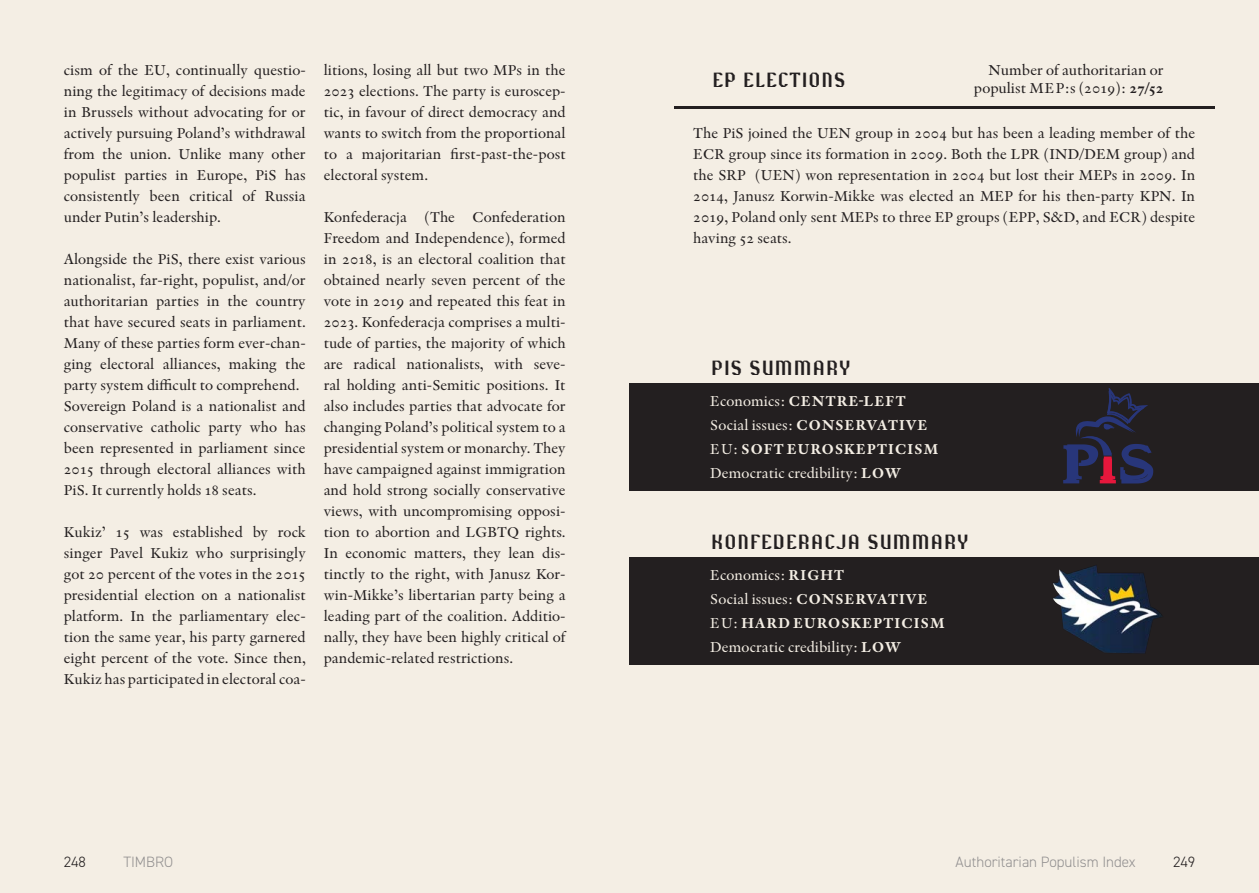
<style>
.page{position:relative;width:1259px;height:893px;background:#f4eee4}
.page>*{position:absolute;margin:0;border:0;box-sizing:border-box;transform-origin:0 0}
.Inforuta_Titel{font:21px "Resistance";letter-spacing:.06em;color:#231f20}
.Brödtext_efter_rubrik{font:15px/21px "Indigo Antiqua Pro Text";color:#231f20;text-align:justify}
.Inforuta{font:15px "Indigo Antiqua 2";color:#f4eee4}
.Inforuta-2{font:700 15px "Indigo Antiqua 2";letter-spacing:.08em;color:#f4eee4}
.Inforuta-3{font:15px "Indigo Antiqua 2";color:#231f20}
.t1{font:300 15px "DIN2014";color:#929090}
.t2{font:300 15px "DIN2014";color:#231f20}
.s1{font-weight:700}
.s2{font-weight:400}
</style>
<div class="page">
<hr style="left:674px;top:106px;width:540px;height:2px;background:#231f20">
<div style="left:629px;top:384px;width:630px;height:107px;background:#231f20"></div>
<div style="left:629px;top:558px;width:630px;height:107px;background:#231f20"></div>
<svg style="left:1063px;top:388px;width:90px;height:95px"></svg>
<img style="left:1053px;top:565px;width:109px;height:88px">
<p class="Brödtext_efter_rubrik" style="left:64px;top:60px;width:243px">cism of the EU, continually questio&shy;ning the legitimacy of decisions made in Brussels without advocating for or actively pursuing Poland’s withdrawal from the union. Unlike many other populist parties in Europe, PiS has consistently been critical of Russia under Putin’s leadership.</p>
<p class="Brödtext_efter_rubrik" style="left:64px;top:249px;width:243px">Alongside the PiS, there exist various nationalist, far-right, populist, and/or authoritarian parties in the country that have secured seats in parliament.<br>Many of these parties form ever-chan&shy;ging electoral alliances, making the party system difficult to comprehend.</p>
<p class="Brödtext_efter_rubrik" style="left:64px;top:396px;width:243px">Sovereign Poland is a nationalist and conservative catholic party who has been represented in parliament since 2015 through electoral alliances with PiS. It currently holds 18 seats.</p>
<p class="Brödtext_efter_rubrik" style="left:64px;top:522px;width:243px">Kukiz’ 15 was established by rock singer Pavel Kukiz who surprisingly got 20 percent of the votes in the 2015 presidential election on a nationalist platform. In the parliamentary elec&shy;tion the same year, his party garnered eight percent of the vote. Since then, Kukiz has participated in electoral coa-</p>
<p class="Brödtext_efter_rubrik" style="left:324px;top:60px;width:243px">litions, losing all but two MPs in the 2023 elections. The party is euroscep&shy;tic, in favour of direct democracy and wants to switch from the proportional to a majoritarian first-past-the-post electoral system.</p>
<p class="Brödtext_efter_rubrik" style="left:324px;top:207px;width:243px">Konfederacja (The Confederation Freedom and Independence), formed in 2018, is an electoral coalition that obtained nearly seven percent of the vote in 2019 and repeated this feat in 2023. Konfederacja comprises a multi&shy;tude of parties, the majority of which are radical nationalists, with seve&shy;ral holding anti-Semitic positions. It also includes parties that advocate for changing Poland’s political system to a presidential system or monarchy. They have campaigned against immigration and hold strong socially conservative views, with uncompromising opposi&shy;tion to abortion and LGBTQ rights.<br>In economic matters, they lean dis&shy;tinctly to the right, with Janusz Kor&shy;win-Mikke’s libertarian party being a leading part of the coalition. Additio&shy;nally, they have been highly critical of pandemic-related restrictions.</p>
<p class="Inforuta-3" style="left:988px;top:59px;width:177px">Number of authoritarian or</p>
<p class="Inforuta-3" style="left:974px;top:77px;width:191px">populist MEP:s (2019): <span class="s1">27/52</span></p>
<p class="Brödtext_efter_rubrik" style="left:693px;top:123px;width:503px">The PiS joined the UEN group in 2004 but has been a leading member of the ECR group since its formation in 2009. Both the LPR (IND/DEM group) and the SRP (UEN) won representation in 2004 but lost their MEPs in 2009. In 2014, Janusz Korwin-Mikke was elected an MEP for his then-party KPN. In 2019, Poland only sent MEPs to three EP groups (EPP, S&amp;D, and ECR) despite having 52 seats.</p>
<p class="Inforuta_Titel" style="left:712px;top:68px;width:134px">EP ELECTIONS</p>
<p class="Inforuta_Titel" style="left:711px;top:356px;width:140px">PIS SUMMARY</p>
<p class="Inforuta-2" style="left:710px;top:391px;width:197px"><span class="s2">Economics:</span> CENTRE-LEFT</p>
<p class="Inforuta" style="left:710px;top:415px;width:219px">Social issues: <span class="s1">CONSERVATIVE</span></p>
<p class="Inforuta-2" style="left:710px;top:439px;width:229px"><span class="s2">EU:</span> SOFT EUROSKEPTICISM</p>
<p class="Inforuta" style="left:710px;top:463px;width:192px">Democratic credibility: <span class="s1">LOW</span></p>
<p class="Inforuta_Titel" style="left:711px;top:530px;width:258px">KONFEDERACJA SUMMARY</p>
<p class="Inforuta" style="left:710px;top:565px;width:135px">Economics: <span class="s1">RIGHT</span></p>
<p class="Inforuta" style="left:710px;top:589px;width:219px">Social issues: <span class="s1">CONSERVATIVE</span></p>
<p class="Inforuta-2" style="left:710px;top:613px;width:236px"><span class="s2">EU:</span> HARD EUROSKEPTICISM</p>
<p class="Inforuta" style="left:710px;top:637px;width:192px">Democratic credibility: <span class="s1">LOW</span></p>
<p class="t2" style="left:64px;top:853px;width:24px">248</p>
<p class="t1" style="left:123px;top:853px;width:51px">TIMBRO</p>
<p class="t1" style="left:955px;top:853px;width:181px">Authoritarian Populism Index</p>
<p class="t2" style="left:1173px;top:853px;width:24px">249</p>
</div>
